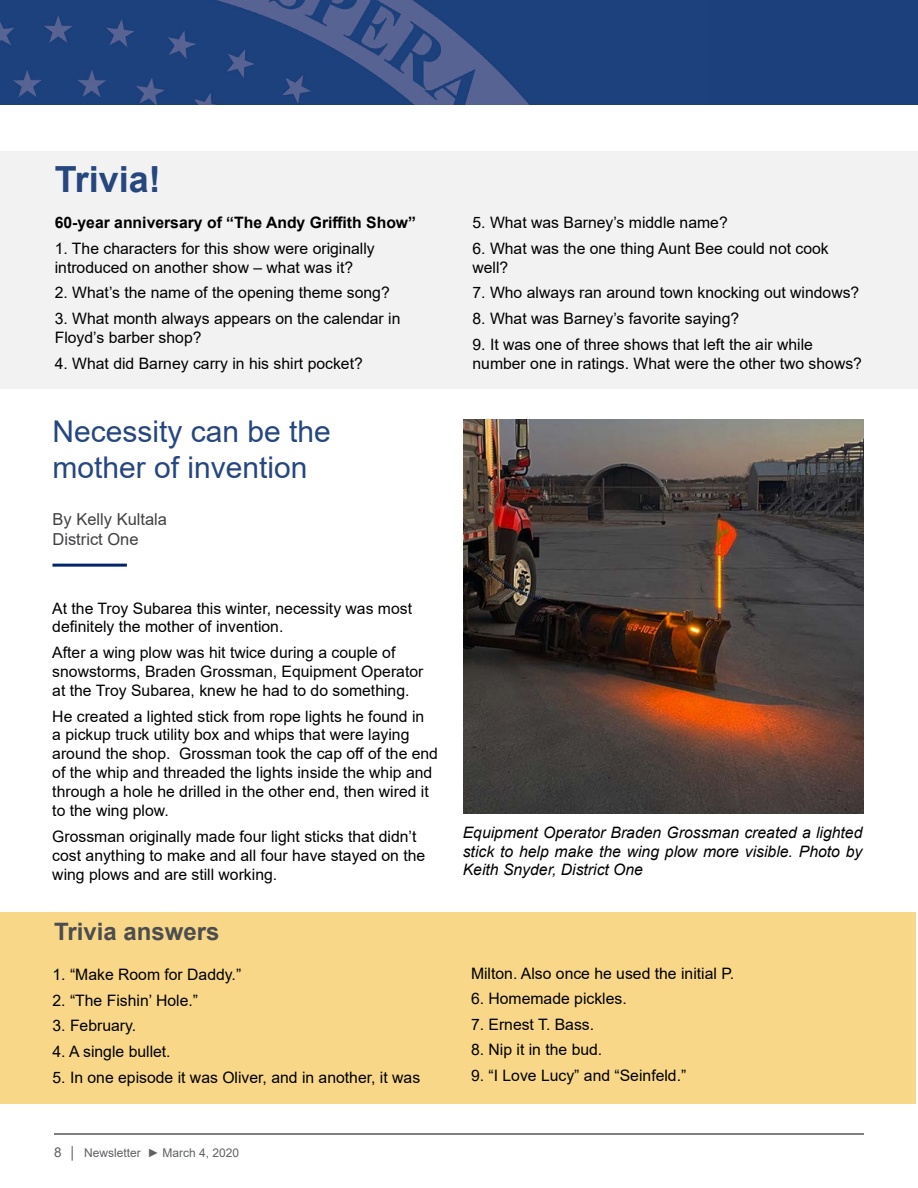
<style>
.page{position:relative;width:918px;height:1188px;background:#fff}
.page>*{position:absolute;margin:0;border:0;box-sizing:border-box;transform-origin:0 0}
.t1{font:700 36px "Arial";color:#264680}
.t2{font:30px/36px "Arial";color:#264680}
.t3{font:700 24px "Arial";color:#4d4d4f}
.t4{font:16.5px/19.8px "Arial";color:#414042}
.t5{font:15.75px/18.9px "Arial";color:#000}
.t6{font:italic 15.75px/18.9px "Arial";color:#000;text-align:justify}
.t7{font:700 15.75px "Arial";color:#000}
.t8{font:12px "Arial";color:#606163}
.s1{font-size:13.5px}
</style>
<div class="page">
<hr style="left:54px;top:1134px;width:810px;height:1px;background:#000">
<img style="left:0;top:0;width:710px;height:105px">
<div style="left:710px;top:0;width:208px;height:105px;background:#1c407c"></div>
<div style="left:0;top:151px;width:918px;height:238px;background:#f2f2f2"></div>
<div style="left:0;top:913px;width:916px;height:191px;background:#f8d888"></div>
<hr style="left:52px;top:564px;width:75px;height:3px;background:#002569">
<img style="left:464px;top:420px;width:400px;height:394px">
<h1 class="t1" style="left:55px;top:154px;width:108px">Trivia!</h1>
<p class="t7" style="left:55px;top:211px;width:363px">60-year anniversary of “The Andy Griffith Show”</p>
<p class="t5" style="left:55px;top:239px;width:322px">1. The characters for this show were originally introduced on another show – what was it?</p>
<p class="t5" style="left:55px;top:283px;width:337px">2. What’s the name of the opening theme song?</p>
<p class="t5" style="left:55px;top:309px;width:347px">3. What month always appears on the calendar in<br>Floyd’s barber shop?</p>
<p class="t5" style="left:55px;top:353px;width:310px">4. What did Barney carry in his shirt pocket?</p>
<h2 class="t2" style="left:52px;top:413px;width:280px">Necessity can be the mother of invention</h2>
<p class="t4" style="left:52px;top:509px;width:116px">By Kelly Kultala<br>District One</p>
<p class="t5" style="left:52px;top:598px;width:361px">At the Troy Subarea this winter, necessity was most definitely the mother of invention.</p>
<p class="t5" style="left:52px;top:643px;width:373px">After a wing plow was hit twice during a couple of snowstorms, Braden Grossman, Equipment Operator at the Troy Subarea, knew he had to do something.</p>
<p class="t5" style="left:52px;top:706px;width:387px">He created a lighted stick from rope lights he found in<br>a pickup truck utility box and whips that were laying around the shop. Grossman took the cap off of the end of the whip and threaded the lights inside the whip and through a hole he drilled in the other end, then wired it to the wing plow.</p>
<p class="t5" style="left:52px;top:827px;width:374px">Grossman originally made four light sticks that didn’t cost anything to make and all four have stayed on the wing plows and are still working.</p>
<h3 class="t3" style="left:54px;top:915px;width:167px">Trivia answers</h3>
<p class="t5" style="left:52px;top:965px;width:190px">1. “Make Room for Daddy.”</p>
<p class="t5" style="left:52px;top:990px;width:147px">2. “The Fishin’ Hole.”</p>
<p class="t5" style="left:52px;top:1016px;width:85px">3. February.</p>
<p class="t5" style="left:52px;top:1042px;width:120px">4. A single bullet.</p>
<p class="t5" style="left:52px;top:1067px;width:369px">5. In one episode it was Oliver, and in another, it was</p>
<p class="t8" style="left:54px;top:1144px;width:187px"><span class="s1">8</span> │ Newsletter ► March 4, 2020</p>
<p class="t5" style="left:472px;top:213px;width:257px">5. What was Barney’s middle name?</p>
<p class="t5" style="left:472px;top:239px;width:358px">6. What was the one thing Aunt Bee could not cook well?</p>
<p class="t5" style="left:472px;top:283px;width:388px">7. Who always ran around town knocking out windows?</p>
<p class="t5" style="left:472px;top:309px;width:268px">8. What was Barney’s favorite saying?</p>
<p class="t5" style="left:472px;top:335px;width:391px">9. It was one of three shows that left the air while number one in ratings. What were the other two shows?</p>
<p class="t6" style="left:463px;top:823px;width:401px">Equipment Operator Braden Grossman created a lighted stick to help make the wing plow more visible. Photo by Keith Snyder, District One</p>
<p class="t5" style="left:471px;top:963px;width:265px">Milton. Also once he used the initial P.</p>
<p class="t5" style="left:471px;top:989px;width:157px">6. Homemade pickles.</p>
<p class="t5" style="left:471px;top:1015px;width:125px">7. Ernest T. Bass.</p>
<p class="t5" style="left:471px;top:1040px;width:133px">8. Nip it in the bud.</p>
<p class="t5" style="left:471px;top:1066px;width:217px">9. “I Love Lucy” and “Seinfeld.”</p>
</div>
